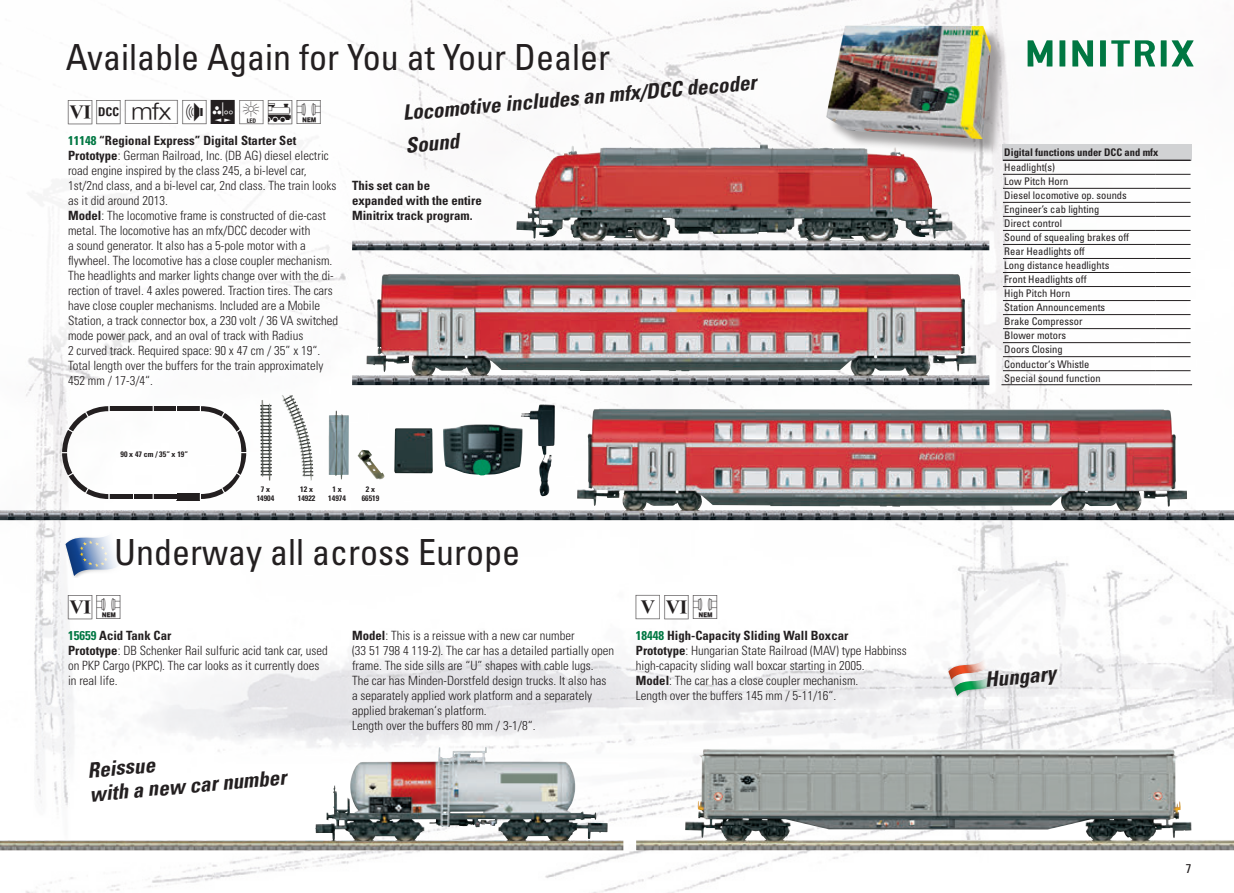
<style>
.page{position:relative;width:1234px;height:893px;background:#fff}
.page>*{position:absolute;margin:0;border:0;box-sizing:border-box;transform-origin:0 0}
.t1{font:condensed 36px "Univers LT Std";color:#231f20}
.t2{font:30px "Trix Piktos";color:#231f20}
.t3{font:italic 700 condensed 21px/24px "Univers LT Std";color:#231f20}
.t4{font:300 condensed 12.75px/15px "Univers LT Std";color:#231f20}
.t5{font:700 condensed 12.75px/15px "Univers LT Std";color:#231f20}
.t6{font:condensed 12.75px "Univers LT Std";color:#231f20}
.t7{font:condensed 10.5px/14.1px "Univers LT Std";color:#231f20}
.t8{font:700 condensed 10.5px "Univers LT Std";color:#231f20}
.t9{font:700 condensed 7.95px/9.4px "Univers LT Std";color:#231f20;text-align:center}
.s1{color:#007742}
.s2{font-weight:700}
</style>
<div class="page">
<img style="left:0;top:0;width:1233px;height:893px">
<svg style="left:0;top:0;width:415px;height:370px"></svg>
<svg style="left:1027px;top:40px;width:25px;height:27px"></svg>
<svg style="left:1059px;top:40px;width:6px;height:27px"></svg>
<svg style="left:1072px;top:40px;width:20px;height:27px"></svg>
<svg style="left:1099px;top:40px;width:55px;height:27px"></svg>
<svg style="left:1160px;top:40px;width:33px;height:27px"></svg>
<img style="left:636px;top:749px;width:597px;height:101px">
<img style="left:62px;top:528px;width:64px;height:49px">
<svg style="left:66px;top:530px;width:56px;height:47px"></svg>
<img style="left:944px;top:657px;width:52px;height:41px">
<svg style="left:948px;top:658px;width:45px;height:40px"></svg>
<img style="left:0;top:746px;width:623px;height:104px">
<div style="left:828px;top:27px;width:179px;height:129px;background:#231f20;opacity:.4"></div>
<img style="left:825px;top:25px;width:165px;height:114px">
<img style="left:260px;top:400px;width:12px;height:9px">
<img style="left:281px;top:395px;width:32px;height:14px">
<svg style="left:61px;top:405px;width:186px;height:4px"></svg>
<img style="left:520px;top:404px;width:30px;height:5px">
<img style="left:352px;top:144px;width:637px;height:106px">
<img style="left:352px;top:274px;width:637px;height:111px">
<img style="left:0;top:409px;width:1233px;height:111px">
<div style="left:1001px;top:144px;width:189px;height:16px;background:#d1d2d4"></div>
<hr style="left:1002px;top:160px;width:152px;height:1px;background:#231f20">
<hr style="left:1154px;top:160px;width:36px;height:1px;background:#231f20">
<hr style="left:1002px;top:174px;width:152px;height:1px;background:#231f20">
<hr style="left:1154px;top:174px;width:36px;height:1px;background:#231f20">
<hr style="left:1002px;top:188px;width:152px;height:1px;background:#231f20">
<hr style="left:1154px;top:188px;width:36px;height:1px;background:#231f20">
<hr style="left:1002px;top:202px;width:152px;height:1px;background:#231f20">
<hr style="left:1154px;top:202px;width:36px;height:1px;background:#231f20">
<hr style="left:1002px;top:216px;width:152px;height:1px;background:#231f20">
<hr style="left:1154px;top:216px;width:36px;height:1px;background:#231f20">
<hr style="left:1002px;top:230px;width:152px;height:1px;background:#231f20">
<hr style="left:1154px;top:230px;width:36px;height:1px;background:#231f20">
<hr style="left:1002px;top:244px;width:152px;height:1px;background:#231f20">
<hr style="left:1154px;top:244px;width:36px;height:1px;background:#231f20">
<hr style="left:1002px;top:258px;width:152px;height:1px;background:#231f20">
<hr style="left:1154px;top:258px;width:36px;height:1px;background:#231f20">
<hr style="left:1002px;top:272px;width:152px;height:1px;background:#231f20">
<hr style="left:1154px;top:272px;width:36px;height:1px;background:#231f20">
<hr style="left:1002px;top:286px;width:152px;height:1px;background:#231f20">
<hr style="left:1154px;top:286px;width:36px;height:1px;background:#231f20">
<hr style="left:1002px;top:300px;width:152px;height:1px;background:#231f20">
<hr style="left:1154px;top:300px;width:36px;height:1px;background:#231f20">
<hr style="left:1002px;top:314px;width:152px;height:1px;background:#231f20">
<hr style="left:1154px;top:314px;width:36px;height:1px;background:#231f20">
<hr style="left:1002px;top:328px;width:152px;height:1px;background:#231f20">
<hr style="left:1154px;top:328px;width:36px;height:1px;background:#231f20">
<hr style="left:1002px;top:342px;width:152px;height:1px;background:#231f20">
<hr style="left:1154px;top:342px;width:36px;height:1px;background:#231f20">
<hr style="left:1002px;top:356px;width:152px;height:1px;background:#231f20">
<hr style="left:1154px;top:356px;width:36px;height:1px;background:#231f20">
<hr style="left:1002px;top:370px;width:152px;height:1px;background:#231f20">
<hr style="left:1154px;top:370px;width:36px;height:1px;background:#231f20">
<hr style="left:1001px;top:384px;width:153px;height:1px;background:#231f20">
<hr style="left:1154px;top:384px;width:37px;height:1px;background:#231f20">
<h1 class="t1" style="left:66px;top:35px;width:545px">Available Again for You at Your Dealer</h1>
<h3 class="t3" style="left:401px;top:97px;width:356px;line-height:32.5px;rotate:-5deg">Locomotive includes an mfx/DCC decoder<br>Sound</h3>
<h2 class="t2" style="left:68px;top:96px;width:259px">_§`!P,Y1</h2>
<p class="t5" style="left:68px;top:133px;width:230px"><span class="s1">11148</span> “Regional Express” Digital Starter Set</p>
<p class="t4" style="left:68px;top:148px;width:271px"><span class="s2">Prototype</span>: German Railroad, Inc. (DB AG) diesel electric road engine inspired by the class 245, a bi-level car, 1st/2nd class, and a bi-level car, 2nd class. The train looks as it did around 2013.<br><span class="s2">Model</span>: The locomotive frame is constructed of die-cast metal. The locomotive has an mfx/DCC decoder with<br>a sound generator. It also has a 5-pole motor with a flywheel. The locomotive has a close coupler mechanism.<br>The headlights and marker lights change over with the di&shy;rection of travel. 4 axles powered. Traction tires. The cars have close coupler mechanisms. Included are a Mobile Station, a track connector box, a 230 volt / 36 VA switched mode power pack, and an oval of track with Radius<br>2 curved track. Required space: 90 x 47 cm / 35” x 19“.<br>Total length over the buffers for the train approximately 452 mm / 17-3/4“.</p>
<p class="t5" style="left:352px;top:178px;width:131px">This set can be expanded with the entire<br>Minitrix track program.</p>
<p class="t9" style="left:120px;top:449px;width:69px">90 x 47 cm / 35“ x 19“</p>
<p class="t9" style="left:257px;top:484px;width:19px">7 x<br>14904</p>
<p class="t9" style="left:298px;top:484px;width:19px">12 x<br>14922</p>
<p class="t9" style="left:361px;top:484px;width:19px">2 x<br>66519</p>
<p class="t9" style="left:328px;top:484px;width:19px">1 x<br>14974</p>
<h1 class="t1" style="left:114px;top:530px;width:407px">Underway all across Europe</h1>
<h2 class="t2" style="left:68px;top:591px;width:59px">_1</h2>
<p class="t5" style="left:68px;top:628px;width:105px"><span class="s1">15659</span> Acid Tank Car</p>
<p class="t4" style="left:68px;top:643px;width:261px"><span class="s2">Prototype</span>: DB Schenker Rail sulfuric acid tank car, used on PKP Cargo (PKPC). The car looks as it currently does in real life.</p>
<h3 class="t3" style="left:86px;top:758px;width:199px;rotate:-5deg">Reissue<br>with a new car number</h3>
<p class="t4" style="left:352px;top:628px;width:263px"><span class="s2">Model</span>: This is a reissue with a new car number<br>(33 51 798 4 119-2). The car has a detailed partially open frame. The side sills are “U” shapes with cable lugs.<br>The car has Minden-Dorstfeld design trucks. It also has a separately applied work platform and a separately applied brakeman‘s platform.<br>Length over the buffers 80 mm / 3-1/8“.</p>
<h2 class="t2" style="left:635px;top:591px;width:87px">f_1</h2>
<p class="t5" style="left:635px;top:628px;width:214px"><span class="s1">18448</span> High-Capacity Sliding Wall Boxcar</p>
<p class="t4" style="left:635px;top:643px;width:272px"><span class="s2">Prototype</span>: Hungarian State Railroad (MAV) type Habbinss high-capacity sliding wall boxcar starting in 2005.<br><span class="s2">Model</span>: The car has a close coupler mechanism.<br>Length over the buffers 145 mm / 5-11/16“.</p>
<p class="t8" style="left:1004px;top:146px;width:156px">Digital functions under DCC and mfx</p>
<p class="t7" style="left:1004px;top:160px;width:126px">Headlight(s)<br>Low Pitch Horn<br>Diesel locomotive op. sounds<br>Engineer’s cab lighting<br>Direct control<br>Sound of squealing brakes off<br>Rear Headlights off<br>Long distance headlights<br>Front Headlights off<br>High Pitch Horn<br>Station Announcements<br>Brake Compressor<br>Blower motors<br>Doors Closing<br>Conductor‘s Whistle<br>Special sound function</p>
<h3 class="t3" style="left:983px;top:667px;width:73px;rotate:-5deg">Hungary</h3>
<p class="t6" style="left:1185px;top:861px;width:7px">7</p>
</div>
